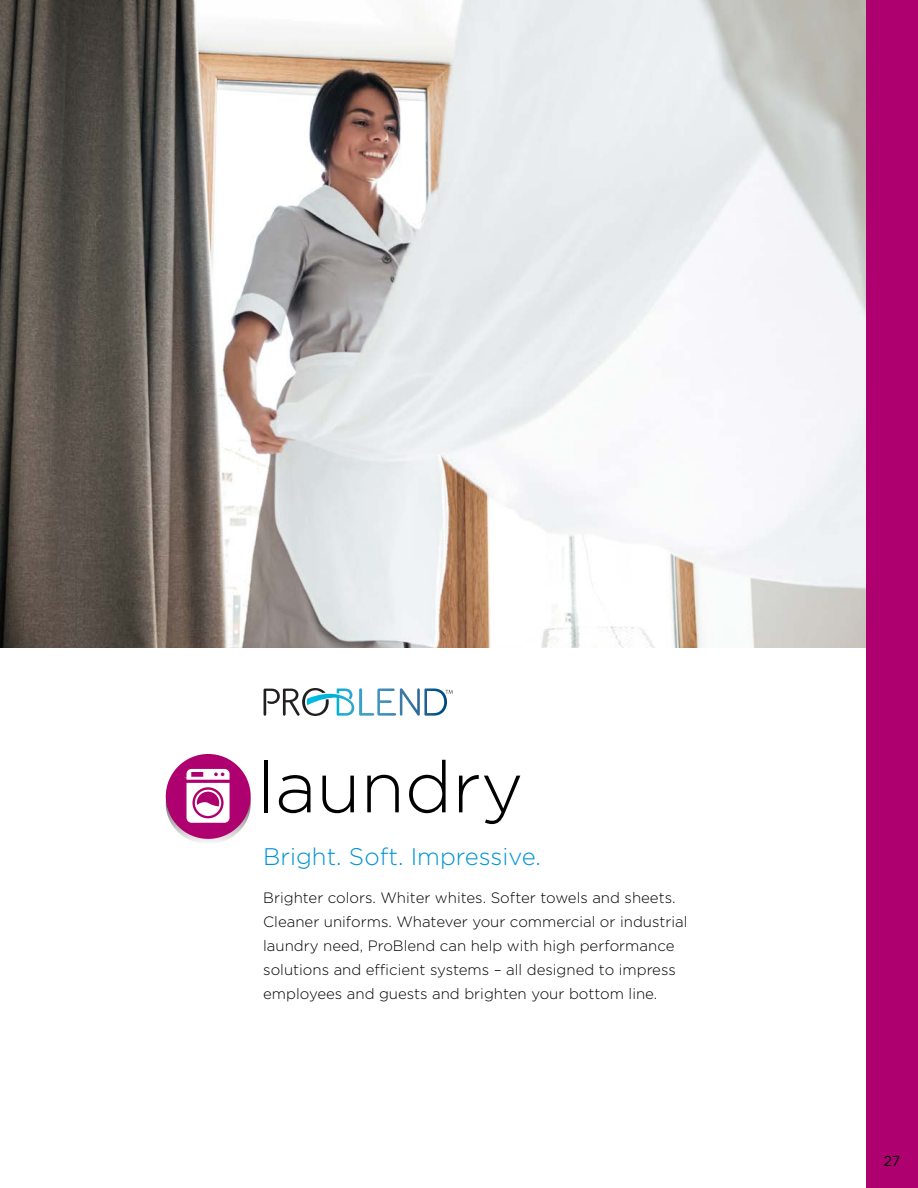
<style>
.page{position:relative;width:918px;height:1188px;background:#fff}
.page>*{position:absolute;margin:0;border:0;box-sizing:border-box;transform-origin:0 0}
.t1{font:300 72px "Gotham";color:#000}
.t2{font:300 24px "Gotham";color:#0194d3}
.t3{font:300 15px/24px "Gotham";color:#000}
.t4{font:14.4px "Gotham";color:#000}
</style>
<div class="page">
<img style="left:0;top:0;width:866px;height:648px">
<div style="left:866px;top:0;width:52px;height:1188px;background:#ae006e"></div>
<div style="left:166px;top:754px;width:85px;height:85px;background:#ae006e;border-radius:50%"></div>
<svg style="left:166px;top:763px;width:85px;height:79px"></svg>
<svg style="left:264px;top:688px;width:189px;height:28px"></svg>
<h1 class="t1" style="left:257px;top:741px;width:268px">laundry</h1>
<h2 class="t2" style="left:263px;top:841px;width:279px">Bright. Soft. Impressive.</h2>
<p class="t3" style="left:263px;top:885px;width:426px">Brighter colors. Whiter whites. Softer towels and sheets.<br>Cleaner uniforms. Whatever your commercial or industrial laundry need, ProBlend can help with high performance solutions and efficient systems – all designed to impress employees and guests and brighten your bottom line.</p>
<p class="t4" style="left:884px;top:1151px;width:19px">27</p>
</div>
